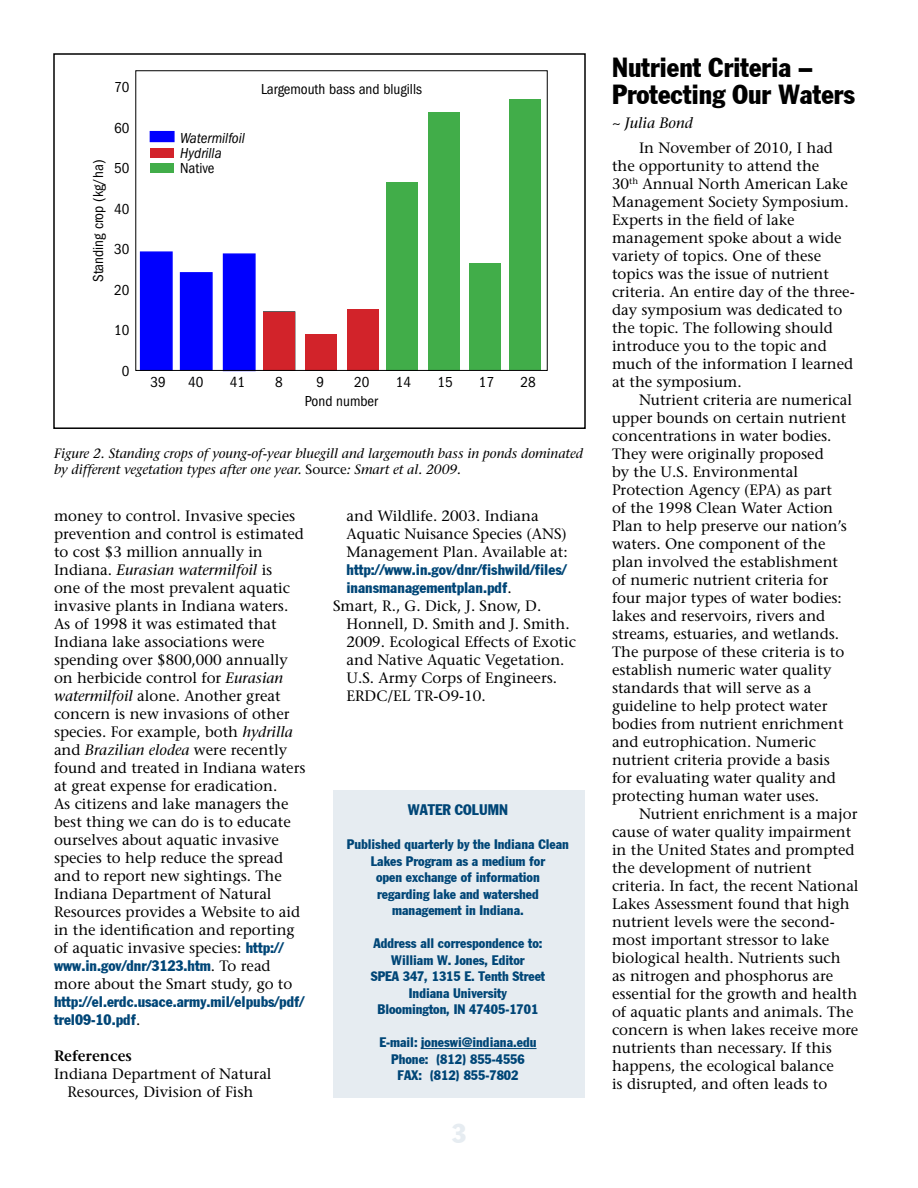
<style>
.page{position:relative;width:918px;height:1188px;background:#fff}
.page>*{position:absolute;margin:0;border:0;box-sizing:border-box;transform-origin:0 0}
.t1{font:27px/27px "Jack Condensed";color:#000}
.t2{font:27px "Jack Condensed";color:#e6ecf1}
.t3{font:15px/18px "Stone Serif";color:#000}
.t4{font:15px/18px "Jack Condensed";color:#004677}
.t5{font:condensed 15px "Franklin Gothic";color:#000}
.t6{font:italic condensed 15px/15px "Franklin Gothic";color:#000}
.t7{font:600 15px "Stone Serif";color:#000}
.t8{font:italic 15px "Stone Serif";color:#000}
.t9{font:13.5px/16.5px "Jack Condensed";color:#004677;text-align:center}
.t10{font:italic 13.5px/16.5px "Stone Serif";color:#000}
.s1{font-style:normal}
.s2{font-family:"Stone Serif";color:#000}
.s3{font-style:italic}
.s4{font-family:"Jack Condensed";color:#004677}
</style>
<div class="page">
<div style="left:333px;top:791px;width:252px;height:307px;background:#e6ecf1"></div>
<hr style="left:421px;top:1048px;width:116px;height:1px;background:#004677">
<div style="left:140px;top:251px;width:33px;height:120px;background:#00f;border:2px solid #00f"></div>
<div style="left:180px;top:272px;width:33px;height:98px;background:#00f;border:2px solid #00f"></div>
<div style="left:223px;top:253px;width:33px;height:118px;background:#00f;border:2px solid #00f"></div>
<div style="left:264px;top:312px;width:31px;height:58px;background:#d2232a"></div>
<div style="left:305px;top:334px;width:32px;height:37px;background:#d2232a"></div>
<div style="left:347px;top:309px;width:31px;height:62px;background:#d2232a"></div>
<div style="left:386px;top:183px;width:32px;height:188px;background:#41ad49"></div>
<div style="left:428px;top:112px;width:32px;height:258px;background:#41ad49"></div>
<div style="left:469px;top:263px;width:31px;height:107px;background:#41ad49"></div>
<div style="left:510px;top:99px;width:31px;height:271px;background:#41ad49"></div>
<div style="left:150px;top:164px;width:24px;height:9px;background:#41ad49"></div>
<div style="left:150px;top:148px;width:24px;height:9px;background:#d2232a"></div>
<div style="left:150px;top:131px;width:25px;height:11px;background:#00f"></div>
<p class="t5" style="left:90px;top:282px;width:124px;rotate:-90deg">Standing crop (kg/ha)</p>
<p class="t5" style="left:114px;top:79px;width:17px">70</p>
<p class="t5" style="left:261px;top:81px;width:162px">Largemouth bass and blugills</p>
<p class="t5" style="left:114px;top:119px;width:17px">60</p>
<p class="t5" style="left:114px;top:160px;width:17px">50</p>
<p class="t5" style="left:114px;top:200px;width:17px">40</p>
<p class="t5" style="left:114px;top:241px;width:17px">30</p>
<p class="t5" style="left:114px;top:281px;width:17px">20</p>
<p class="t5" style="left:114px;top:322px;width:17px">10</p>
<p class="t5" style="left:122px;top:362px;width:9px">0</p>
<p class="t6" style="left:180px;top:131px;width:66px">Watermilfoil<br>Hydrilla</p>
<p class="t5" style="left:180px;top:160px;width:36px">Native</p>
<p class="t5" style="left:150px;top:373px;width:17px">39</p>
<p class="t5" style="left:188px;top:373px;width:17px">40</p>
<p class="t5" style="left:230px;top:373px;width:17px">41</p>
<p class="t5" style="left:275px;top:373px;width:9px">8</p>
<p class="t5" style="left:317px;top:373px;width:9px">9</p>
<p class="t5" style="left:354px;top:373px;width:17px">20</p>
<p class="t5" style="left:396px;top:373px;width:17px">14</p>
<p class="t5" style="left:437px;top:373px;width:17px">15</p>
<p class="t5" style="left:479px;top:373px;width:17px">17</p>
<p class="t5" style="left:521px;top:373px;width:17px">28</p>
<p class="t5" style="left:305px;top:393px;width:75px">Pond number</p>
<p class="t10" style="left:54px;top:445px;width:531px">Figure 2. Standing crops of young-of-year bluegill and largemouth bass in ponds dominated by different vegetation types after one year. <span class="s1">Source</span>: Smart et al. 2009.</p>
<p class="t3" style="left:346px;top:507px;width:223px">and Wildlife. 2003. Indiana<br>Aquatic Nuisance Species (ANS)<br>Management Plan. Available at:</p>
<p class="t4" style="left:346px;top:560px;width:221px">http://www.in.gov/dnr/fishwild/files/ inansmanagementplan.pdf<span class="s2">.</span></p>
<p class="t3" style="left:346px;top:597px;width:231px;text-indent:-14px">Smart, R., G. Dick, J. Snow, D.<br>Honnell, D. Smith and J. Smith.<br>2009. Ecological Effects of Exotic and Native Aquatic Vegetation.<br>U.S. Army Corps of Engineers.<br>ERDC/EL TR-O9-10.</p>
<p class="t3" style="left:54px;top:507px;width:253px">money to control. Invasive species prevention and control is estimated to cost $3 million annually in Indiana. <span class="s3">Eurasian watermilfoil</span> is<br>one of the most prevalent aquatic invasive plants in Indiana waters.<br>As of 1998 it was estimated that Indiana lake associations were spending over $800,000 annually on herbicide control for <span class="s3">Eurasian watermilfoil</span> alone. Another great concern is new invasions of other species. For example, both <span class="s3">hydrilla </span>and <span class="s3">Brazilian elodea</span> were recently found and treated in Indiana waters at great expense for eradication.<br>As citizens and lake managers the best thing we can do is to educate ourselves about aquatic invasive species to help reduce the spread and to report new sightings. The Indiana Department of Natural Resources provides a Website to aid in the identification and reporting of aquatic invasive species: <span class="s4">http://</span></p>
<p class="t4" style="left:54px;top:956px;width:218px">www.in.gov/dnr/3123.htm<span class="s2">. To read</span></p>
<p class="t3" style="left:54px;top:975px;width:240px">more about the Smart study, go to</p>
<p class="t4" style="left:54px;top:992px;width:252px">http://el.erdc.usace.army.mil/elpubs/pdf/ trel09-10.pdf<span class="s2">.</span></p>
<p class="t7" style="left:54px;top:1047px;width:79px">References</p>
<p class="t3" style="left:54px;top:1065px;width:219px;text-align:center">Indiana Department of Natural<br>Resources, Division of Fish</p>
<p class="t4" style="left:408px;top:800px;width:102px">WATER COLUMN</p>
<p class="t9" style="left:347px;top:836px;width:224px">Published quarterly by the Indiana Clean<br>Lakes Program as a medium for<br>open exchange of information<br>regarding lake and watershed management in Indiana.</p>
<p class="t9" style="left:371px;top:935px;width:176px">Address all correspondence to:<br>William W. Jones, Editor<br>SPEA 347, 1315 E. Tenth Street<br>Indiana University<br>Bloomington, IN 47405-1701</p>
<p class="t9" style="left:379px;top:1034px;width:159px">E-mail: joneswi@indiana.edu<br>Phone: (812) 855-4556<br>FAX: (812) 855-7802</p>
<h1 class="t2" style="left:452px;top:1117px;width:16px">3</h1>
<h1 class="t1" style="left:612px;top:53px;width:244px">Nutrient Criteria –<br>Protecting Our Waters</h1>
<p class="t8" style="left:612px;top:114px;width:82px">~ Julia Bond</p>
<p class="t3" style="left:612px;top:139px;width:244px;text-indent:27px">In November of 2010, I had the opportunity to attend the<br>30<sup>th</sup> Annual North American Lake<br>Management Society Symposium.<br>Experts in the field of lake management spoke about a wide variety of topics. One of these topics was the issue of nutrient criteria. An entire day of the three&shy;day symposium was dedicated to the topic. The following should introduce you to the topic and much of the information I learned at the symposium.</p>
<p class="t3" style="left:612px;top:391px;width:242px;text-indent:27px">Nutrient criteria are numerical upper bounds on certain nutrient concentrations in water bodies.<br>They were originally proposed<br>by the U.S. Environmental<br>Protection Agency (EPA) as part<br>of the 1998 Clean Water Action<br>Plan to help preserve our nation’s waters. One component of the plan involved the establishment of numeric nutrient criteria for four major types of water bodies: lakes and reservoirs, rivers and streams, estuaries, and wetlands.<br>The purpose of these criteria is to establish numeric water quality standards that will serve as a guideline to help protect water bodies from nutrient enrichment and eutrophication. Numeric nutrient criteria provide a basis for evaluating water quality and protecting human water uses.</p>
<p class="t3" style="left:612px;top:805px;width:248px;text-indent:27px">Nutrient enrichment is a major cause of water quality impairment in the United States and prompted the development of nutrient criteria. In fact, the recent National Lakes Assessment found that high nutrient levels were the second&shy;most important stressor to lake biological health. Nutrients such<br>as nitrogen and phosphorus are essential for the growth and health of aquatic plants and animals. The concern is when lakes receive more nutrients than necessary. If this happens, the ecological balance<br>is disrupted, and often leads to</p>
</div>
